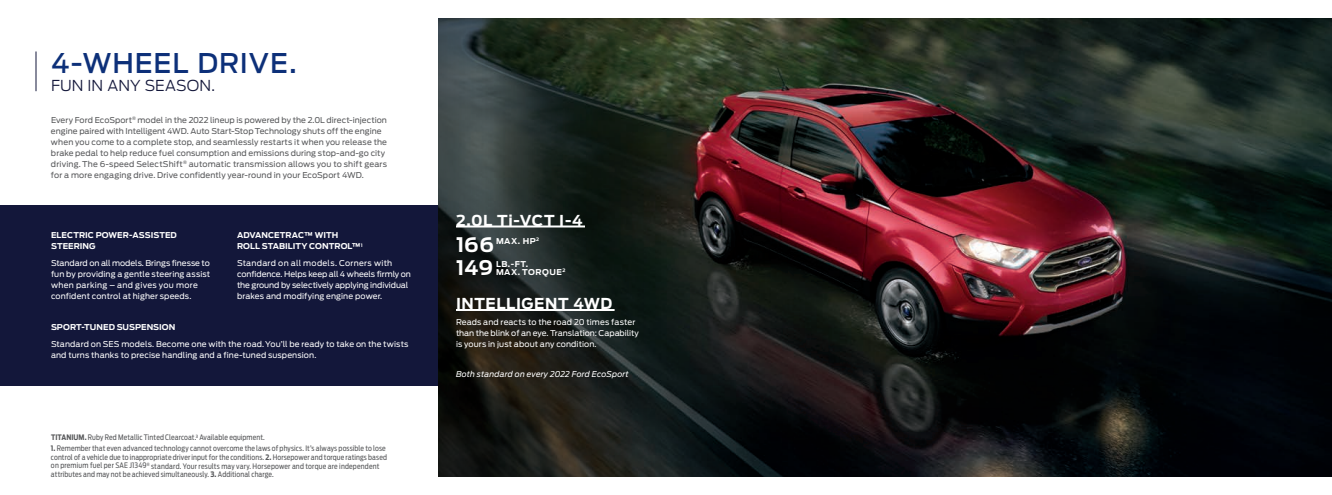
<style>
.page{position:relative;width:1332px;height:495px;background:#fff}
.page>*{position:absolute;margin:0;border:0;box-sizing:border-box;transform-origin:0 0}
.t1{font:500 27px "Ford Antenna";letter-spacing:.03em;color:#0d3079}
.t2{font:700 20px "Ford Antenna";letter-spacing:.01em;color:#fff}
.t3{font:700 15px "Ford Antenna";letter-spacing:.04em;color:#fff}
.t4{font:300 15px "Ford Antenna";letter-spacing:.005em;color:#13173a}
.t5{font:8px/11px "Ford Antenna";letter-spacing:.01em;color:#fff}
.t6{font:8px/11px "Ford Antenna";letter-spacing:.005em;color:#57585a}
.t7{font:700 8px/11px "Ford Antenna";letter-spacing:.005em;color:#fff}
.t8{font:italic 8px "Ford Antenna";letter-spacing:.015em;color:#fff}
.t9{font:700 8px "Ford Antenna";letter-spacing:.055em;color:#fff}
.t10{font:7.5px/8.5px "Ford Antenna Cond";letter-spacing:.015em;color:#57585a}
.s1{font-weight:700}
</style>
<div class="page">
<img style="left:666px;top:18px;width:666px;height:459px">
<svg style="left:438px;top:18px;width:228px;height:459px;background:#202721"></svg>
<div style="left:0;top:205px;width:438px;height:181px;background:#13173a"></div>
<hr style="left:36px;top:52px;width:1px;height:39px;background:#13173a">
<hr style="left:456px;top:225px;width:129px;height:2px;background:#fff">
<hr style="left:456px;top:309px;width:159px;height:2px;background:#fff">
<h2 class="t1" style="left:51px;top:39px;width:247px">4-WHEEL DRIVE.</h2>
<h2 class="t4" style="left:51px;top:73px;width:165px">FUN IN ANY SEASON.</h2>
<p class="t6" style="left:51px;top:114px;width:338px">Every Ford EcoSport<sup>®</sup> model in the 2022 lineup is powered by the 2.0L direct-injection engine paired with Intelligent 4WD. Auto Start-Stop Technology shuts off the engine when you come to a complete stop, and seamlessly restarts it when you release the brake pedal to help reduce fuel consumption and emissions during stop-and-go city driving. The 6-speed SelectShift<sup>®</sup> automatic transmission allows you to shift gears for a more engaging drive. Drive confidently year-round in your EcoSport 4WD.</p>
<h3 class="t7" style="left:51px;top:229px;width:127px">ELECTRIC POWER-ASSISTED<br>STEERING</h3>
<p class="t5" style="left:51px;top:257px;width:161px">Standard on all models. Brings finesse to fun by providing a gentle steering assist when parking – and gives you more confident control at higher speeds.</p>
<h3 class="t7" style="left:51px;top:321px;width:126px">SPORT-TUNED SUSPENSION</h3>
<p class="t5" style="left:51px;top:338px;width:359px">Standard on SES models. Become one with the road. You’ll be ready to take on the twists and turns thanks to precise handling and a fine-tuned suspension.</p>
<h3 class="t7" style="left:237px;top:229px;width:127px">ADVANCETRAC™ WITH<br>ROLL STABILITY CONTROL™<sup>1</sup></h3>
<p class="t5" style="left:237px;top:257px;width:175px">Standard on all models. Corners with confidence. Helps keep all 4 wheels firmly on the ground by selectively applying individual brakes and modifying engine power.</p>
<p class="t10" style="left:51px;top:432px;width:215px"><span class="s1">TITANIUM.</span> Ruby Red Metallic Tinted Clearcoat.<sup>3</sup> Available equipment.</p>
<p class="t10" style="left:51px;top:444px;width:337px"><span class="s1">1.</span> Remember that even advanced technology cannot overcome the laws of physics. It’s always possible to lose control of a vehicle due to inappropriate driver input for the conditions. <span class="s1">2.</span> Horsepower and torque ratings based on premium fuel per SAE J1349<sup>®</sup> standard. Your results may vary. Horsepower and torque are independent attributes and may not be achieved simultaneously. <span class="s1">3.</span> Additional charge.</p>
<h4 class="t3" style="left:456px;top:207px;width:128px">2.0L Ti-VCT I-4</h4>
<p class="t2" style="left:456px;top:227px;width:40px">166</p>
<p class="t7" style="left:496px;top:235px;width:45px">MAX. HP<sup>2</sup></p>
<p class="t7" style="left:496px;top:258px;width:34px">LB.-FT.</p>
<p class="t2" style="left:456px;top:250px;width:39px">149</p>
<p class="t9" style="left:496px;top:265px;width:71px">MAX. TORQUE<sup>2</sup></p>
<h4 class="t3" style="left:456px;top:290px;width:158px">INTELLIGENT 4WD</h4>
<p class="t5" style="left:456px;top:316px;width:185px">Reads and reacts to the road 20 times faster than the blink of an eye. Translation: Capability is yours in just about any condition.</p>
<p class="t8" style="left:456px;top:367px;width:174px">Both standard on every 2022 Ford EcoSport</p>
</div>
